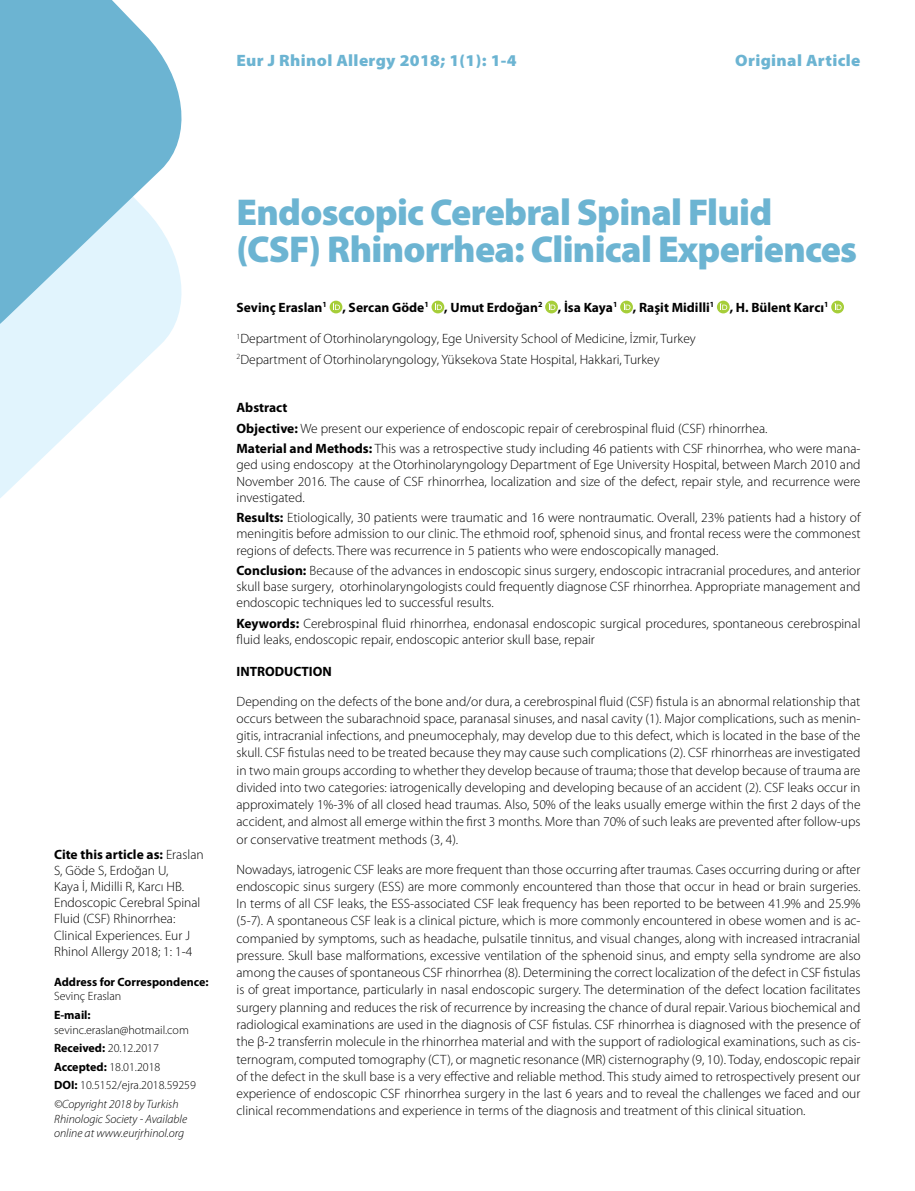
<style>
.page{position:relative;width:915px;height:1191px;background:#fff}
.page>*{position:absolute;margin:0;border:0;box-sizing:border-box;transform-origin:0 0}
.t1{font:900 37.5px/37.5px "Myriad Pro";letter-spacing:-.02em;color:#6cb4d2}
.t2{font:900 16.5px "Myriad Pro";letter-spacing:.02em;color:#6cb4d2;scale:1.04 1}
.t3{font:300 13.5px/17.2px "Myriad Pro";color:#000;text-align:justify}
.t4{font:700 13.5px "Myriad Pro";color:#000}
.t5{font:300 12px/18.6px "Myriad Pro";color:#000}
.t6{font:italic 300 12px/14.4px "Myriad Pro";color:#000}
.t7{font:700 12px "Myriad Pro";color:#000}
.s1{font-weight:700}
.s2{font-style:italic}
</style>
<div class="page">
<div style="left:329px;top:301px;width:13px;height:12px;background:#a6ce39;border-radius:50%"></div>
<svg style="left:333px;top:303px;width:7px;height:7px"></svg>
<svg style="left:431px;top:301px;width:13px;height:12px"></svg>
<svg style="left:435px;top:303px;width:6px;height:7px"></svg>
<div style="left:545px;top:301px;width:12px;height:12px;background:#a6ce39;border-radius:50%"></div>
<svg style="left:548px;top:303px;width:7px;height:7px"></svg>
<div style="left:620px;top:301px;width:12px;height:12px;background:#a6ce39;border-radius:50%"></div>
<svg style="left:623px;top:303px;width:7px;height:7px"></svg>
<svg style="left:716px;top:301px;width:13px;height:12px"></svg>
<svg style="left:720px;top:303px;width:7px;height:7px"></svg>
<svg style="left:830px;top:301px;width:13px;height:12px"></svg>
<svg style="left:834px;top:303px;width:7px;height:7px"></svg>
<svg style="left:0;top:352px;width:153px;height:146px;fill:#e7f6fd"></svg>
<svg style="left:0;top:0;width:182px;height:352px;fill:#6cb4d2"></svg>
<p class="t2" style="left:236px;top:50px;width:271px">Eur J Rhinol Allergy 2018; 1(1): 1-4</p>
<p class="t2" style="left:735px;top:50px;width:122px">Original Article</p>
<p class="t3" style="left:54px;top:846px;width:151px;line-height:16.2px;text-align:left"><span class="s1">Cite this article as:</span> Eraslan<br>S, Göde S, Erdoğan U,<br>Kaya İ, Midilli R, Karcı HB.<br>Endoscopic Cerebral Spinal<br>Fluid (CSF) Rhinorrhea:<br>Clinical Experiences. Eur J<br>Rhinol Allergy 2018; 1: 1-4</p>
<p class="t7" style="left:54px;top:974px;width:156px">Address for Correspondence:</p>
<p class="t5" style="left:54px;top:987px;width:69px">Sevinç Eraslan</p>
<p class="t7" style="left:54px;top:1007px;width:38px">E-mail:</p>
<p class="t5" style="left:54px;top:1020px;width:143px">sevinc.eraslan@hotmail.com<br><span class="s1">Received:</span> 20.12.2017<br><span class="s1">Accepted:</span> 18.01.2018<br><span class="s1">DOI:</span> 10.5152/ejra.2018.59259 <span class="s2">©Copyright 2018 by Turkish</span></p>
<p class="t6" style="left:54px;top:1111px;width:135px">Rhinologic Society - Available online at www.eurjrhinol.org</p>
<h1 class="t1" style="left:236px;top:192px;width:622px">Endoscopic Cerebral Spinal Fluid (CSF) Rhinorrhea: Clinical Experiences</h1>
<p class="t4" style="left:236px;top:298px;width:593px">Sevinç Eraslan<sup>1</sup> , Sercan Göde<sup>1</sup> , Umut Erdoğan<sup>2</sup> , İsa Kaya<sup>1</sup> , Raşit Midilli<sup>1</sup> , H. Bülent Karcı<sup>1</sup></p>
<p class="t3" style="left:236px;top:328px;width:461px;line-height:20.4px"><sup>1</sup>Department of Otorhinolaryngology, Ege University School of Medicine, İzmir, Turkey<br><sup>2</sup>Department of Otorhinolaryngology, Yüksekova State Hospital, Hakkari, Turkey</p>
<p class="t3" style="left:236px;top:397px;width:625px;line-height:20.4px;text-align:left"><span class="s1">Abstract<br>Objective:</span> We present our experience of endoscopic repair of cerebrospinal fluid (CSF) rhinorrhea.<br><span class="s1">Material and Methods:</span> This was a retrospective study including 46 patients with CSF rhinorrhea, who were mana-</p>
<p class="t3" style="left:236px;top:456px;width:625px;line-height:16.2px">ged using endoscopy at the Otorhinolaryngology Department of Ege University Hospital, between March 2010 and November 2016. The cause of CSF rhinorrhea, localization and size of the defect, repair style, and recurrence were investigated.</p>
<p class="t3" style="left:236px;top:509px;width:625px;line-height:16.2px"><span class="s1">Results:</span> Etiologically, 30 patients were traumatic and 16 were nontraumatic. Overall, 23% patients had a history of meningitis before admission to our clinic. The ethmoid roof, sphenoid sinus, and frontal recess were the commonest regions of defects. There was recurrence in 5 patients who were endoscopically managed.</p>
<p class="t3" style="left:236px;top:562px;width:625px;line-height:16.2px"><span class="s1">Conclusion:</span> Because of the advances in endoscopic sinus surgery, endoscopic intracranial procedures, and anterior skull base surgery, otorhinolaryngologists could frequently diagnose CSF rhinorrhea. Appropriate management and endoscopic techniques led to successful results.</p>
<p class="t3" style="left:236px;top:615px;width:625px;line-height:16.2px"><span class="s1">Keywords:</span> Cerebrospinal fluid rhinorrhea, endonasal endoscopic surgical procedures, spontaneous cerebrospinal fluid leaks, endoscopic repair, endoscopic anterior skull base, repair</p>
<p class="t4" style="left:236px;top:662px;width:97px">INTRODUCTION</p>
<p class="t3" style="left:236px;top:692px;width:625px">Depending on the defects of the bone and/or dura, a cerebrospinal fluid (CSF) fistula is an abnormal relationship that occurs between the subarachnoid space, paranasal sinuses, and nasal cavity (1). Major complications, such as menin&shy;gitis, intracranial infections, and pneumocephaly, may develop due to this defect, which is located in the base of the skull. CSF fistulas need to be treated because they may cause such complications (2). CSF rhinorrheas are investigated in two main groups according to whether they develop because of trauma; those that develop because of trauma are divided into two categories: iatrogenically developing and developing because of an accident (2). CSF leaks occur in approximately 1%-3% of all closed head traumas. Also, 50% of the leaks usually emerge within the first 2 days of the accident, and almost all emerge within the first 3 months. More than 70% of such leaks are prevented after follow-ups or conservative treatment methods (3, 4).</p>
<p class="t3" style="left:236px;top:860px;width:625px">Nowadays, iatrogenic CSF leaks are more frequent than those occurring after traumas. Cases occurring during or after endoscopic sinus surgery (ESS) are more commonly encountered than those that occur in head or brain surgeries.<br>In terms of all CSF leaks, the ESS-associated CSF leak frequency has been reported to be between 41.9% and 25.9% (5-7). A spontaneous CSF leak is a clinical picture, which is more commonly encountered in obese women and is ac&shy;companied by symptoms, such as headache, pulsatile tinnitus, and visual changes, along with increased intracranial pressure. Skull base malformations, excessive ventilation of the sphenoid sinus, and empty sella syndrome are also among the causes of spontaneous CSF rhinorrhea (8). Determining the correct localization of the defect in CSF fistulas is of great importance, particularly in nasal endoscopic surgery. The determination of the defect location facilitates surgery planning and reduces the risk of recurrence by increasing the chance of dural repair. Various biochemical and radiological examinations are used in the diagnosis of CSF fistulas. CSF rhinorrhea is diagnosed with the presence of the β-2 transferrin molecule in the rhinorrhea material and with the support of radiological examinations, such as cis&shy;ternogram, computed tomography (CT), or magnetic resonance (MR) cisternography (9, 10). Today, endoscopic repair of the defect in the skull base is a very effective and reliable method. This study aimed to retrospectively present our experience of endoscopic CSF rhinorrhea surgery in the last 6 years and to reveal the challenges we faced and our clinical recommendations and experience in terms of the diagnosis and treatment of this clinical situation.</p>
</div>
